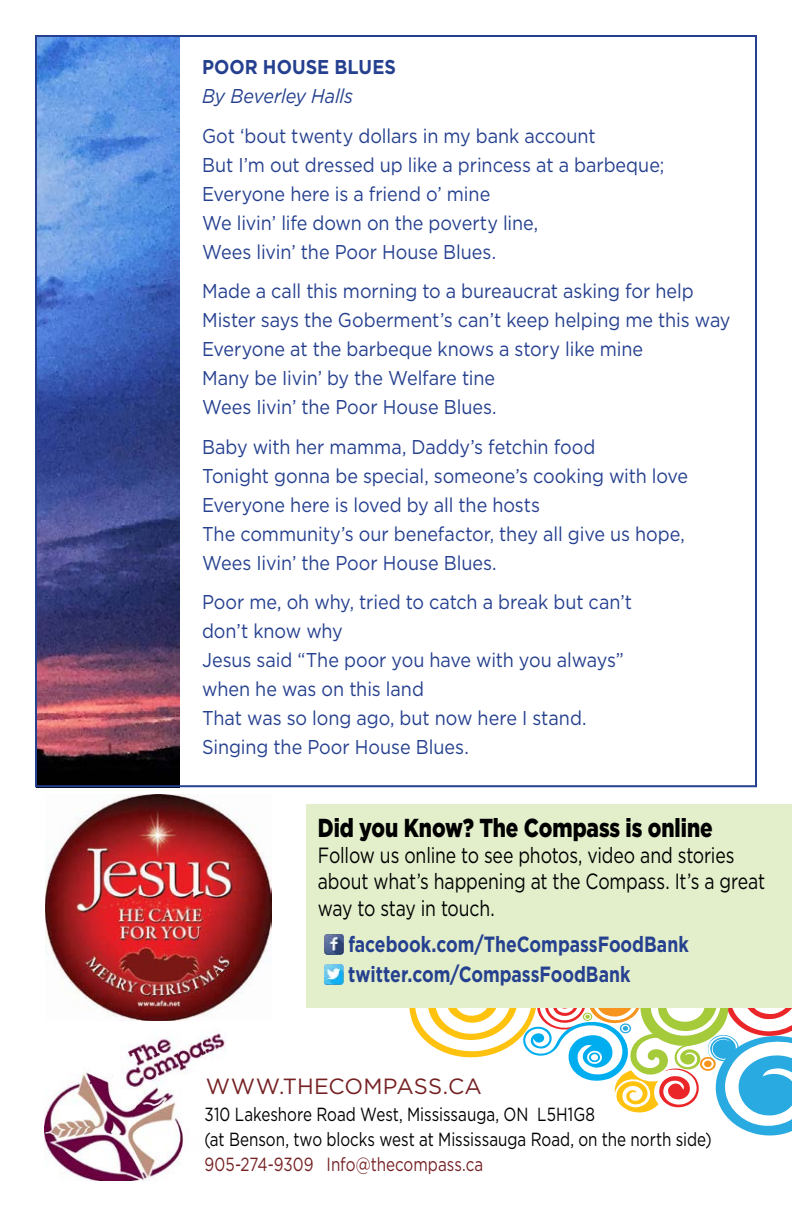
<style>
.page{position:relative;width:792px;height:1224px;background:#fff}
.page>*{position:absolute;margin:0;border:0;box-sizing:border-box;transform-origin:0 0}
.t1{font:900 26px "Gotham";letter-spacing:-.005em;color:#000;scale:.8 1}
.t2{font:22px/26.4px "Gotham";letter-spacing:-.01em;color:#000;scale:.8 1}
.t3{font:700 22px/30px "Gotham";color:#25408f;scale:.8 1}
.t4{font:22px "Gotham";color:#762124}
.t5{font:20px/29px "Gotham";letter-spacing:-.005em;color:#25408f;scale:.9 1}
.t6{font:italic 20px "Gotham";letter-spacing:-.01em;color:#25408f;scale:.9 1}
.t7{font:700 20px "Gotham";letter-spacing:.005em;color:#25408f;scale:.9 1}
.t8{font:19px/25px "Gotham";color:#000;scale:.8 1}
.t9{font:19px "Gotham";color:#762124;scale:.8 1}
</style>
<div class="page">
<svg style="left:409px;top:1008px;width:383px;height:128px"></svg>
<div style="left:306px;top:804px;width:486px;height:204px;background:#e3efcb"></div>
<img style="left:44px;top:1030px;width:183px;height:150px">
<img style="left:324px;top:934px;width:19px;height:20px">
<img style="left:324px;top:964px;width:19px;height:20px">
<img style="left:45px;top:795px;width:227px;height:226px">
<img style="left:36px;top:38px;width:144px;height:750px">
<p class="t7" style="left:202px;top:54px;width:217px">POOR HOUSE BLUES</p>
<p class="t6" style="left:202px;top:83px;width:169px">By Beverley Halls</p>
<p class="t5" style="left:202px;top:121px;width:515px">Got ‘bout twenty dollars in my bank account<br>But I’m out dressed up like a princess at a barbeque; Everyone here is a friend o’ mine<br>We livin’ life down on the poverty line,<br>Wees livin’ the Poor House Blues.</p>
<p class="t5" style="left:202px;top:276px;width:589px">Made a call this morning to a bureaucrat asking for help<br>M ister says the Goberment’s can’t keep helping me this way Everyone at the barbeque knows a story like mine<br>Many be Iivin’ by the Welfare tine<br>Wees Iivin’ the Poor House Blues.</p>
<p class="t5" style="left:202px;top:432px;width:542px">Baby with her mamma, Daddy’s fetchin food<br>Tonight gonna be special, someone’s cooking with love Everyone here is loved by all the hosts<br>The community’s our benefactor, they all give us hope, Wees Iivin’ the Poor House Blues.</p>
<p class="t5" style="left:202px;top:587px;width:479px">Poor me, oh why, tried to catch a break but can’t don’t know why<br>Jesus said “The poor you have with you always” when he was on this land<br>That was so long ago, but now here I stand.<br>Singing the Poor House Blues.</p>
<h1 class="t1" style="left:318px;top:810px;width:495px">Did you Know? The Compass is online</h1>
<p class="t2" style="left:318px;top:842px;width:561px">Follow us online to see photos, video and stories about what’s happening at the Compass. It’s a great way to stay in touch.</p>
<p class="t3" style="left:348px;top:929px;width:427px">facebook.com/TheCompassFoodBank twitter.com/CompassFoodBank</p>
<p class="t4" style="left:206px;top:1072px;width:26px">www</p>
<p class="t4" style="left:279px;top:1072px;width:21px">.theco</p>
<p class="t4" style="left:363px;top:1072px;width:35px">mpass</p>
<p class="t4" style="left:443px;top:1072px;width:22px">.ca</p>
<p class="t8" style="left:204px;top:1101px;width:636px">310 Lakeshore Road West, M ississauga, ON L5H1G8<br>(at Benson, two blocks west at M ississauga Road, on the north side)</p>
<p class="t9" style="left:204px;top:1152px;width:350px">905-274-9309 Info@thecompass.ca</p>
</div>
